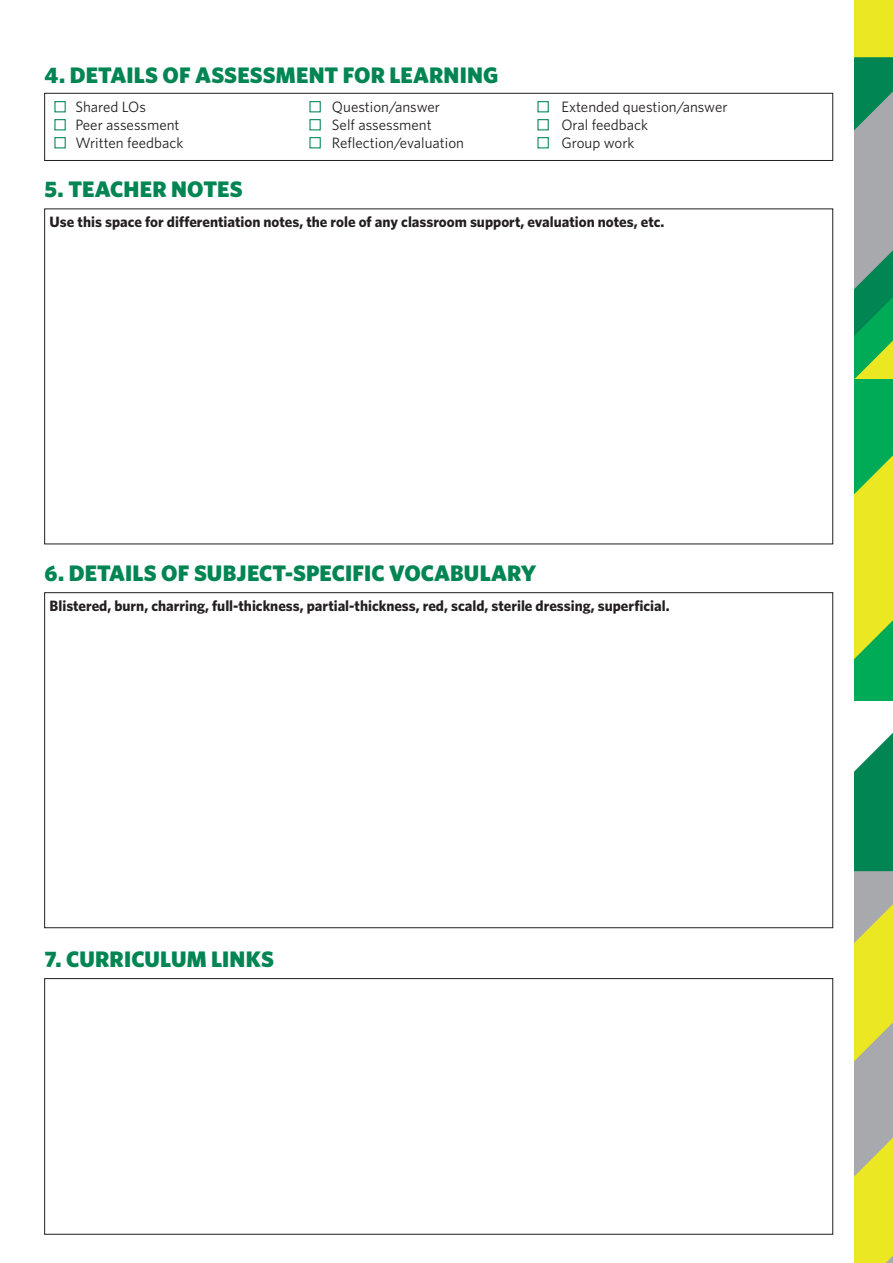
<style>
.page{position:relative;width:893px;height:1263px;background:#fff}
.page>*{position:absolute;margin:0;border:0;box-sizing:border-box;transform-origin:0 0}
.t1{font:900 22.5px "Whitney";letter-spacing:.005em;color:#008553}
.t2{font:700 15px "Whitney";color:#231f20}
.t3{font:15px "Whitney";color:#231f20}
</style>
<div class="page">
<div style="left:44px;top:93px;width:789px;height:68px;border:1px solid #231f20"></div>
<div style="left:54px;top:101px;width:12px;height:11px;border:1px solid #008553"></div>
<div style="left:309px;top:101px;width:12px;height:11px;border:1px solid #008553"></div>
<div style="left:537px;top:101px;width:12px;height:11px;border:1px solid #008553"></div>
<div style="left:54px;top:119px;width:12px;height:11px;border:1px solid #008553"></div>
<div style="left:309px;top:119px;width:12px;height:11px;border:1px solid #008553"></div>
<div style="left:537px;top:119px;width:12px;height:11px;border:1px solid #008553"></div>
<div style="left:54px;top:137px;width:12px;height:11px;border:1px solid #008553"></div>
<div style="left:309px;top:137px;width:12px;height:11px;border:1px solid #008553"></div>
<div style="left:537px;top:137px;width:12px;height:11px;border:1px solid #008553"></div>
<svg style="left:814px;top:0;width:79px;height:1263px"></svg>
<h1 class="t1" style="left:45px;top:60px;width:455px">4. DETAILS OF ASSESSMENT FOR LEARNING</h1>
<p class="t3" style="left:75px;top:98px;width:72px">Shared LOs</p>
<p class="t3" style="left:332px;top:98px;width:109px">Question/answer</p>
<p class="t3" style="left:561px;top:98px;width:168px">Extended question/answer</p>
<p class="t3" style="left:75px;top:116px;width:106px">Peer assessment</p>
<p class="t3" style="left:332px;top:116px;width:101px">Self assessment</p>
<p class="t3" style="left:561px;top:116px;width:88px">Oral feedback</p>
<p class="t3" style="left:75px;top:134px;width:110px">Written feedback</p>
<p class="t3" style="left:332px;top:134px;width:134px">Reflection/evaluation</p>
<p class="t3" style="left:561px;top:134px;width:75px">Group work</p>
<h1 class="t1" style="left:45px;top:174px;width:199px">5. TEACHER NOTES</h1>
<p class="t2" style="left:50px;top:211px;width:616px">Use this space for differentiation notes, the role of any classroom support, evaluation notes, etc.</p>
<h1 class="t1" style="left:45px;top:558px;width:493px">6. DETAILS OF SUBJECT-SPECIFIC VOCABULARY</h1>
<p class="t2" style="left:50px;top:595px;width:621px">Blistered, burn, charring, full-thickness, partial-thickness, red, scald, sterile dressing, superficial.</p>
<h1 class="t1" style="left:45px;top:943px;width:231px">7. CURRICULUM LINKS</h1>
</div>
